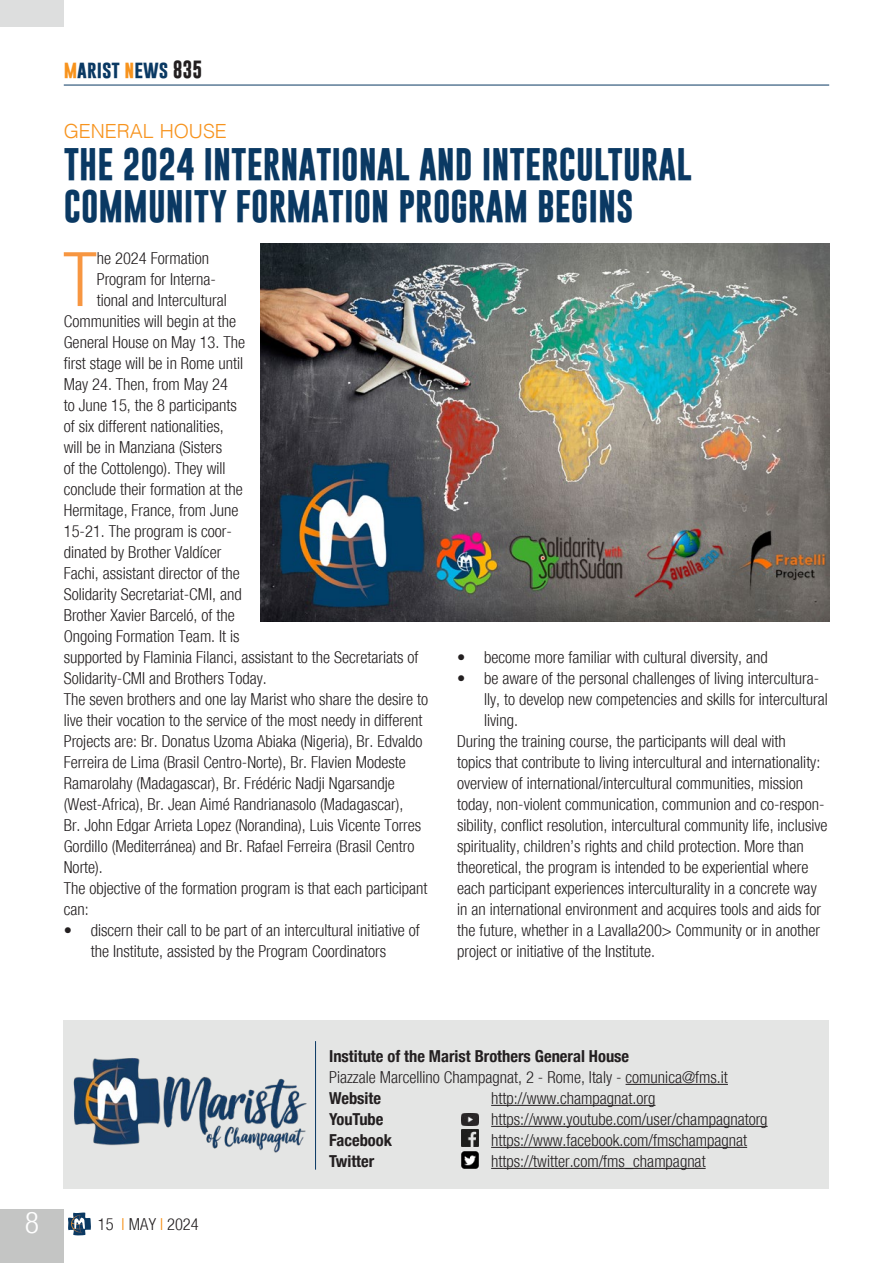
<style>
.page{position:relative;width:893px;height:1263px;background:#fff}
.page>*{position:absolute;margin:0;border:0;box-sizing:border-box;transform-origin:0 0}
.Testo_normal{font:300 condensed 75.3px "Helvetica Neue";color:#f79641}
.Titolo{font:700 33px "Gobold";color:#0a3963}
.t1{font:300 condensed 30px "Helvetica Neue";color:#fff}
.Titolo-2{font:300 19.5px "Helvetica";color:#f7931d}
.t2{font:700 18px "Gobold";color:#0a3963}
.Testo_normal-2{font:300 condensed 16.5px/21px "Helvetica Neue";color:#231f20}
.t3{font:700 condensed 16.5px "Helvetica Neue";color:#231f20}
.s1{color:#f7931d}
.s2{color:#231f20}
</style>
<div class="page">
<hr style="left:64px;top:85px;width:765px;height:1px;background:#0a3963">
<svg style="left:68px;top:1212px;width:23px;height:23px"></svg>
<div style="left:0;top:1209px;width:64px;height:54px;background:#c4c5c4"></div>
<div style="left:0;top:0;width:64px;height:27px;background:#dddede"></div>
<div style="left:64px;top:1020px;width:765px;height:168px;background:#e4e5e4"></div>
<hr style="left:626px;top:1084px;width:102px;height:1px;background:#231f20">
<hr style="left:315px;top:1041px;width:1px;height:129px;background:#0a3963">
<img style="left:73px;top:1058px;width:234px;height:95px">
<hr style="left:491px;top:1105px;width:164px;height:1px;background:#231f20">
<hr style="left:491px;top:1126px;width:277px;height:1px;background:#231f20">
<hr style="left:491px;top:1147px;width:256px;height:1px;background:#231f20">
<hr style="left:491px;top:1168px;width:215px;height:1px;background:#231f20">
<img style="left:461px;top:1129px;width:17px;height:17px">
<img style="left:461px;top:1152px;width:17px;height:17px">
<img style="left:461px;top:1113px;width:17px;height:12px">
<img style="left:261px;top:243px;width:568px;height:378px">
<p class="t2" style="left:64px;top:57px;width:140px"><span class="s1">m</span>arist <span class="s1">n</span>ews <span class="s2">835</span></p>
<p class="Titolo-2" style="left:64px;top:114px;width:165px">GENERAL HOUSE</p>
<p class="Titolo" style="left:64px;top:143px;width:629px">THE 2024 INTERNATIONAL AND INTERCULTURAL</p>
<p class="Titolo" style="left:64px;top:185px;width:571px">COMMUNITY FORMATION PROGRAM BEGINS</p>
<p class="Testo_normal" style="left:63px;top:236px;width:35px">T</p>
<p class="Testo_normal-2" style="left:97px;top:248px;width:114px">he 2024 Formation</p>
<p class="Testo_normal-2" style="left:97px;top:269px;width:121px">Program for Interna-</p>
<p class="Testo_normal-2" style="left:97px;top:290px;width:132px">tional and Intercultural</p>
<p class="Testo_normal-2" style="left:64px;top:311px;width:174px">Communities will begin at the</p>
<p class="Testo_normal-2" style="left:64px;top:332px;width:183px">General House on May 13. The</p>
<p class="Testo_normal-2" style="left:64px;top:353px;width:181px">first stage will be in Rome until</p>
<p class="Testo_normal-2" style="left:64px;top:374px;width:166px">May 24. Then, from May 24</p>
<p class="Testo_normal-2" style="left:64px;top:395px;width:175px">to June 15, the 8 participants</p>
<p class="Testo_normal-2" style="left:64px;top:416px;width:161px">of six different nationalities,</p>
<p class="Testo_normal-2" style="left:64px;top:437px;width:160px">will be in Manziana (Sisters</p>
<p class="Testo_normal-2" style="left:64px;top:458px;width:163px">of the Cottolengo). They will</p>
<p class="Testo_normal-2" style="left:64px;top:479px;width:180px">conclude their formation at the</p>
<p class="Testo_normal-2" style="left:64px;top:500px;width:176px">Hermitage, France, from June</p>
<p class="Testo_normal-2" style="left:64px;top:521px;width:170px">15-21. The program is coor-</p>
<p class="Testo_normal-2" style="left:64px;top:542px;width:159px">dinated by Brother Valdícer</p>
<p class="Testo_normal-2" style="left:64px;top:563px;width:178px">Fachi, assistant director of the</p>
<p class="Testo_normal-2" style="left:64px;top:584px;width:179px">Solidarity Secretariat-CMI, and</p>
<p class="Testo_normal-2" style="left:64px;top:605px;width:173px">Brother Xavier Barceló, of the</p>
<p class="Testo_normal-2" style="left:64px;top:626px;width:177px">Ongoing Formation Team. It is</p>
<p class="Testo_normal-2" style="left:64px;top:647px;width:356px">supported by Flaminia Filanci, assistant to the Secretariats of</p>
<p class="Testo_normal-2" style="left:64px;top:668px;width:205px">Solidarity-CMI and Brothers Today.</p>
<p class="Testo_normal-2" style="left:64px;top:689px;width:366px">The seven brothers and one lay Marist who share the desire to live their vocation to the service of the most needy in different Projects are: Br. Donatus Uzoma Abiaka (Nigeria), Br. Edvaldo Ferreira de Lima (Brasil Centro-Norte), Br. Flavien Modeste Ramarolahy (Madagascar), Br. Frédéric Nadji Ngarsandje (West-Africa), Br. Jean Aimé Randrianasolo (Madagascar),<br>Br. John Edgar Arrieta Lopez (Norandina), Luis Vicente Torres Gordillo (Mediterránea) and Br. Rafael Ferreira (Brasil Centro Norte).</p>
<p class="Testo_normal-2" style="left:64px;top:878px;width:365px">The objective of the formation program is that each participant can:</p>
<p class="Testo_normal-2" style="left:64px;top:920px;width:358px;text-align:center">• discern their call to be part of an intercultural initiative of the Institute, assisted by the Program Coordinators</p>
<p class="Testo_normal-2" style="left:457px;top:647px;width:312px">• become more familiar with cultural diversity, and</p>
<p class="Testo_normal-2" style="left:484px;top:668px;width:345px;text-indent:-27px">• be aware of the personal challenges of living intercultura&shy;lly, to develop new competencies and skills for intercultural living.</p>
<p class="Testo_normal-2" style="left:457px;top:731px;width:372px">During the training course, the participants will deal with<br>topics that contribute to living intercultural and internationality: overview of international/intercultural communities, mission today, non-violent communication, communion and co-respon&shy;sibility, conflict resolution, intercultural community life, inclusive spirituality, children’s rights and child protection. More than theoretical, the program is intended to be experiential where each participant experiences interculturality in a concrete way in an international environment and acquires tools and aids for the future, whether in a Lavalla200&gt; Community or in another project or initiative of the Institute.</p>
<h3 class="t1" style="left:25px;top:1205px;width:16px">8</h3>
<p class="Testo_normal-2" style="left:98px;top:1214px;width:102px">15 <span class="s1">I</span> MAY <span class="s1">I</span> 2024</p>
<p class="t3" style="left:329px;top:1042px;width:302px">Institute of the Marist Brothers General House</p>
<p class="Testo_normal-2" style="left:329px;top:1067px;width:400px">Piazzale Marcellino Champagnat, 2 - Rome, Italy - comunica@fms.it</p>
<p class="t3" style="left:329px;top:1084px;width:53px">Website</p>
<p class="Testo_normal-2" style="left:491px;top:1088px;width:166px">http://www.champagnat.org</p>
<p class="t3" style="left:329px;top:1105px;width:56px">YouTube</p>
<p class="Testo_normal-2" style="left:491px;top:1109px;width:278px">https://www.youtube.com/user/champagnatorg</p>
<p class="t3" style="left:329px;top:1126px;width:64px">Facebook</p>
<p class="Testo_normal-2" style="left:491px;top:1130px;width:257px">https://www.facebook.com/fmschampagnat</p>
<p class="t3" style="left:329px;top:1147px;width:47px">Twitter</p>
<p class="Testo_normal-2" style="left:491px;top:1151px;width:216px">https://twitter.com/fms_champagnat</p>
</div>
